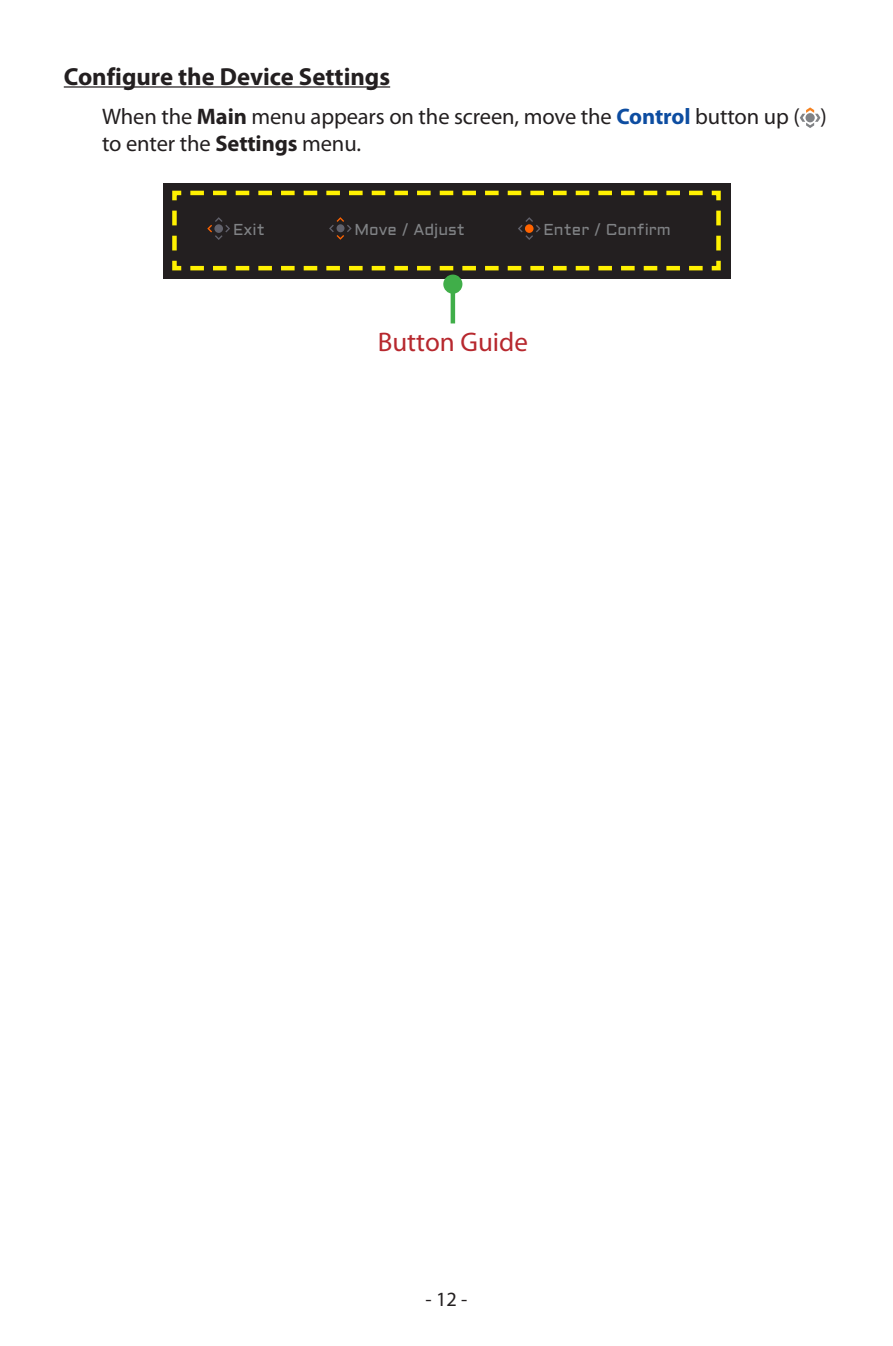
<style>
.page{position:relative;width:893px;height:1346px;background:#fff}
.page>*{position:absolute;margin:0;border:0;box-sizing:border-box;transform-origin:0 0}
.t1{font:27px "Myriad Pro";color:#b7282e}
.Title_2_underline{font:700 24.75px "Myriad Pro";color:#231f20}
.body_10pt{font:22.5px/27px "Myriad Pro";letter-spacing:-.005em;color:#231f20}
.t2{font:20.25px "Myriad Pro";color:#231f20}
.t3{font:15.75px "Aldrich";color:#808285}
.s1{font-weight:700}
.s2{font-weight:700;color:#0d4da1}
</style>
<div class="page">
<hr style="left:64px;top:86px;width:326px;height:2px;background:#231f20">
<svg style="left:800px;top:107px;width:20px;height:21px"></svg>
<div style="left:163px;top:183px;width:567px;height:95px;background:#231f20"></div>
<svg style="left:172px;top:190px;width:549px;height:81px"></svg>
<div style="left:443px;top:275px;width:19px;height:19px;background:#40ae49;border-radius:50%"></div>
<hr style="left:451px;top:289px;width:4px;height:34px;background:#40ae49">
<p class="Title_2_underline" style="left:64px;top:60px;width:328px">Configure the Device Settings</p>
<p class="body_10pt" style="left:102px;top:103px;width:726px">When the <span class="s1">Main</span> menu appears on the screen, move the <span class="s2">Control</span> button up ( ) to enter the <span class="s1">Settings</span> menu.</p>
<p class="t3" style="left:233px;top:218px;width:33px">Exit</p>
<p class="t3" style="left:354px;top:218px;width:112px">Move / Adjust</p>
<p class="t3" style="left:544px;top:218px;width:129px">Enter / Confirm</p>
<p class="t1" style="left:378px;top:325px;width:152px">Button Guide</p>
<p class="t2" style="left:426px;top:1286px;width:43px">- 12 -</p>
</div>
